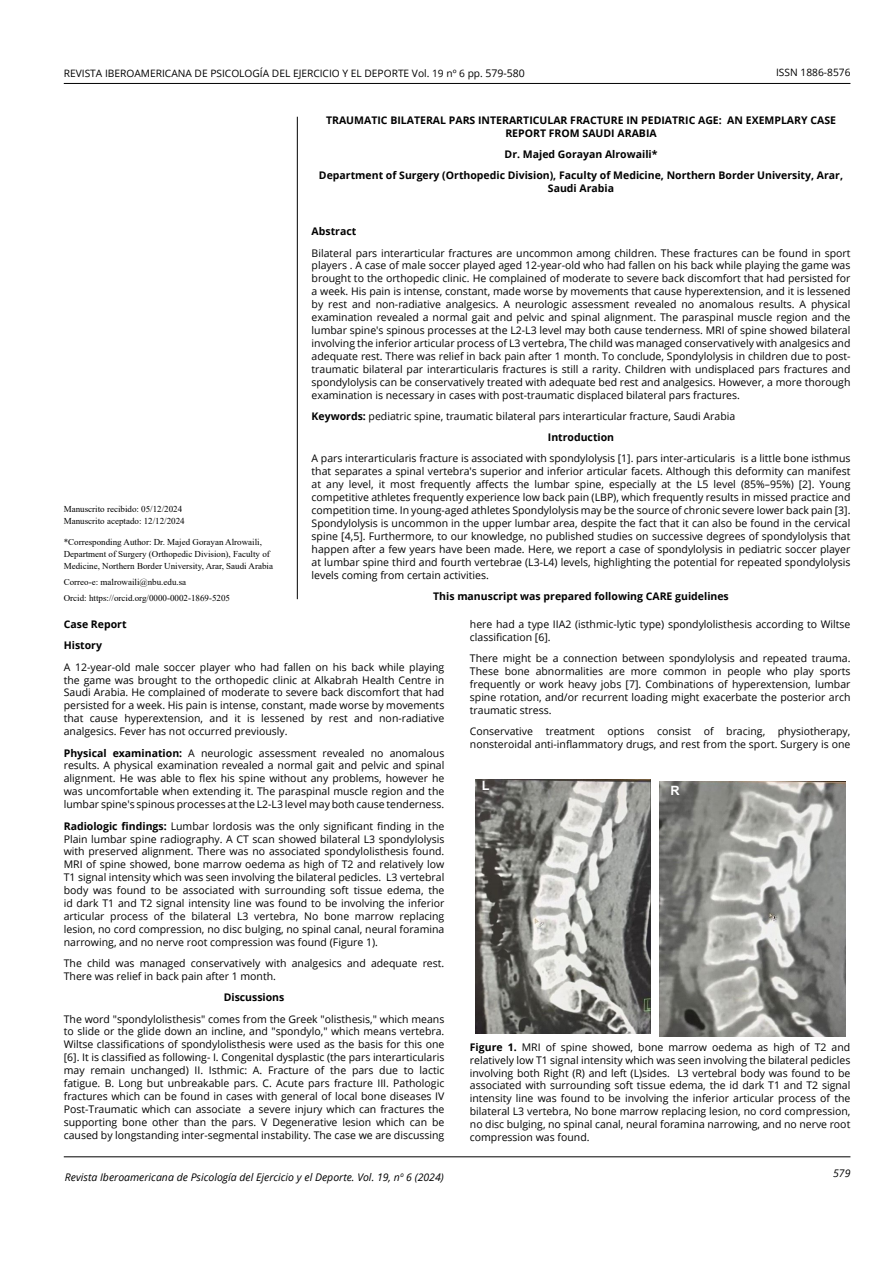
<style>
.page{position:relative;width:893px;height:1263px;background:#fff}
.page>*{position:absolute;margin:0;border:0;box-sizing:border-box;transform-origin:0 0}
.t1{font:700 12.75px "Arial";color:#fff}
.t2{font:10.5px/12.9px "Open Sans";color:#000;text-align:justify}
.t3{font:700 10.5px/21.5px "Open Sans";color:#000;text-align:center}
.t4{font:italic 10.5px "Open Sans";color:#000}
.t5{font:10.2px "Open Sans";color:#000}
.t6{font:9px/12px "Times New Roman";color:#000}
.s1{font-size:10.5px}
.s2{font-weight:700}
</style>
<div class="page">
<hr style="left:64px;top:1156px;width:786px;height:1px;background:#000">
<hr style="left:297px;top:117px;width:1px;height:482px;background:#000">
<hr style="left:64px;top:83px;width:786px;height:1px;background:#000">
<img style="left:475px;top:779px;width:175px;height:254px">
<img style="left:660px;top:781px;width:185px;height:255px">
<p class="t5" style="left:64px;top:66px;width:463px">REVISTA IBEROAMERICANA DE PSICOLOGÍA DEL EJERCICIO Y EL DEPORTE Vol. 19 nº 6 pp. <span class="s1">579-580</span></p>
<p class="t5" style="left:776px;top:66px;width:76px">ISSN 1886-8576</p>
<p class="t6" style="left:64px;top:503px;width:122px">Manuscrito recibido: 05/12/2024<br>Manuscrito aceptado: 12/12/2024</p>
<p class="t6" style="left:64px;top:535px;width:211px">*Corresponding Author: Dr. Majed Gorayan Alrowaili,<br>Department of Surgery (Orthopedic Division), Faculty of<br>Medicine, Northern Border University, Arar, Saudi Arabia</p>
<p class="t6" style="left:64px;top:573px;width:168px;line-height:16.2px">Correo-e: malrowaili@nbu.edu.sa<br>Orcid: https://orcid.org/0000-0002-1869-5205</p>
<p class="t3" style="left:326px;top:113px;width:511px;line-height:12.9px">Traumatic Bilateral Pars interarticular fracture in Pediatric age: an exemplary case report from Saudi Arabia</p>
<p class="t3" style="left:319px;top:143px;width:526px">Dr. Majed Gorayan Alrowaili*<br>Department of Surgery (Orthopedic Division), Faculty of Medicine, Northern Border U niversity, Arar,</p>
<p class="t3" style="left:548px;top:178px;width:68px">Saudi Arabia</p>
<p class="t3" style="left:312px;top:220px;width:46px">Abstract</p>
<p class="t2" style="left:312px;top:246px;width:540px">Bilateral pars interarticular fractures are uncommon among children. These fractures can be found in sport players . A case of male soccer played aged 12-year-old who had fallen on his back while playing the game was brought to the orthopedic clinic. He complained of moderate to severe back discomfort that had persisted for a week. His pain is intense, constant, made worse by movements that cause hyperextension, and it is lessened by rest and non-radiative analgesics. A neurologic assessment revealed no anomalous results. A physical examination revealed a normal gait and pelvic and spinal alignment. The paraspinal muscle region and the lumbar spine's spinous processes at the L2-L3 level may both cause tenderness. MRI of spine showed bilateral involving the inferior articular process of L3 vertebra, The child was managed conservatively with analgesics and adequate rest. There was relief in back pain after 1 month. To conclude, Spondylolysis in children due to post&shy;traumatic bilateral par interarticularis fractures is still a rarity. Children with undisplaced pars fractures and spondylolysis can be conservatively treated with adequate bed rest and analgesics. However, a more thorough examination is necessary in cases with post-traumatic displaced bilateral pars fractures.</p>
<p class="t2" style="left:548px;top:405px;width:189px;line-height:21.1px;text-indent:-236px"><span class="s2">Keywords:</span> pediatric spine, traumatic bilateral pars interarticular fracture, Saudi Arabia<br><span class="s2">I ntroduction</span></p>
<p class="t2" style="left:312px;top:452px;width:540px">A pars interarticularis fracture is associated with spondylolysis [1]. pars inter-articularis is a little bone isthmus that separates a spinal vertebra's superior and inferior articular facets. Although this deformity can manifest at any level, it most frequently affects the lumbar spine, especially at the L5 level (85%–95%) [2]. Young competitive athletes frequently experience low back pain (LBP), which frequently results in missed practice and competition time. In young-aged athletes Spondylolysis may be the source of chronic severe lower back pain [3].<br>Spondylolysis is uncommon in the upper lumbar area, despite the fact that it can also be found in the cervical spine [4,5]. Furthermore, to our knowledge, no published studies on successive degrees of spondylolysis that happen after a few years have been made. Here, we report a case of spondylolysis in pediatric soccer player at lumbar spine third and fourth vertebrae (L3-L4) levels, highlighting the potential for repeated spondylolysis levels coming from certain activities.</p>
<p class="t3" style="left:433px;top:585px;width:297px">This manuscript was prepared following CARE guidelines</p>
<p class="t3" style="left:64px;top:613px;width:64px;text-align:left">Case Report<br>History</p>
<p class="t2" style="left:64px;top:660px;width:382px">A 12-year-old male soccer player who had fallen on his back while playing the game was brought to the orthopedic clinic at Alkabrah Health Centre in Saudi Arabia. He complained of moderate to severe back discomfort that had persisted for a week. His pain is intense, constant, made worse by movements that cause hyperextension, and it is lessened by rest and non-radiative analgesics. Fever has not occurred previously.</p>
<p class="t2" style="left:64px;top:746px;width:382px"><span class="s2">Physical examination:</span> A neurologic assessment revealed no anomalous results. A physical examination revealed a normal gait and pelvic and spinal alignment. He was able to flex his spine without any problems, however he was uncomfortable when extending it. The paraspinal muscle region and the lumbar spine's spinous processes at the L2-L3 level may both cause tenderness.</p>
<p class="t2" style="left:64px;top:819px;width:382px"><span class="s2">Radiologic findings:</span> Lumbar lordosis was the only significant finding in the Plain lumbar spine radiography. A CT scan showed bilateral L3 spondylolysis with preserved alignment. There was no associated spondylolisthesis found.<br>MRI of spine showed, bone marrow oedema as high of T2 and relatively low T1 signal intensity which was seen involving the bilateral pedicles. L3 vertebral body was found to be associated with surrounding soft tissue edema, the id dark T1 and T2 signal intensity line was found to be involving the inferior articular process of the bilateral L3 vertebra, No bone marrow replacing lesion, no cord compression, no disc bulging, no spinal canal, neural foramina narrowing, and no nerve root compression was found (Figure 1).</p>
<p class="t2" style="left:64px;top:957px;width:382px">The child was managed conservatively with analgesics and adequate rest.<br>There was relief in back pain after 1 month.</p>
<p class="t3" style="left:224px;top:986px;width:62px">Discussions</p>
<p class="t2" style="left:64px;top:1012px;width:382px">The word "spondylolisthesis" comes from the Greek "olisthesis," which means to slide or the glide down an incline, and "spondylo," which means vertebra.<br>Wiltse classifications of spondylolisthesis were used as the basis for this one [6]. It is classified as following- I. Congenital dysplastic (the pars interarticularis may remain unchanged) II. Isthmic: A. Fracture of the pars due to lactic fatigue. B. Long but unbreakable pars. C. Acute pars fracture III. Pathologic fractures which can be found in cases with general of local bone diseases IV Post-Traumatic which can associate a severe injury which can fractures the supporting bone other than the pars. V Degenerative lesion which can be caused by longstanding inter-segmental instability. The case we are discussing</p>
<p class="t4" style="left:65px;top:1170px;width:380px">Revista Iberoamericana de Psicología del Ejercicio y el Deporte. Vol. 19, nº 6 (2024)</p>
<p class="t2" style="left:470px;top:617px;width:382px">here had a type IIA2 (isthmic-lytic type) spondylolisthesis according to Wiltse classification [6].</p>
<p class="t2" style="left:470px;top:652px;width:382px">There might be a connection between spondylolysis and repeated trauma.<br>These bone abnormalities are more common in people who play sports frequently or work heavy jobs [7]. Combinations of hyperextension, lumbar spine rotation, and/or recurrent loading might exacerbate the posterior arch traumatic stress.</p>
<p class="t2" style="left:470px;top:725px;width:382px">Conservative treatment options consist of bracing, physiotherapy, nonsteroidal anti-inflammatory drugs, and rest from the sport. Surgery is one</p>
<p class="t1" style="left:482px;top:776px;width:9px">L</p>
<p class="t1" style="left:670px;top:781px;width:11px">R</p>
<p class="t2" style="left:470px;top:1040px;width:382px"><span class="s2">Figure 1.</span> MRI of spine showed, bone marrow oedema as high of T2 and relatively low T1 signal intensity which was seen involving the bilateral pedicles involving both Right (R) and left (L)sides. L3 vertebral body was found to be associated with surrounding soft tissue edema, the id dark T1 and T2 signal intensity line was found to be involving the inferior articular process of the bilateral L3 vertebra, No bone marrow replacing lesion, no cord compression, no disc bulging, no spinal canal, neural foramina narrowing, and no nerve root compression was found.</p>
<p class="t4" style="left:833px;top:1166px;width:19px">579</p>
</div>
